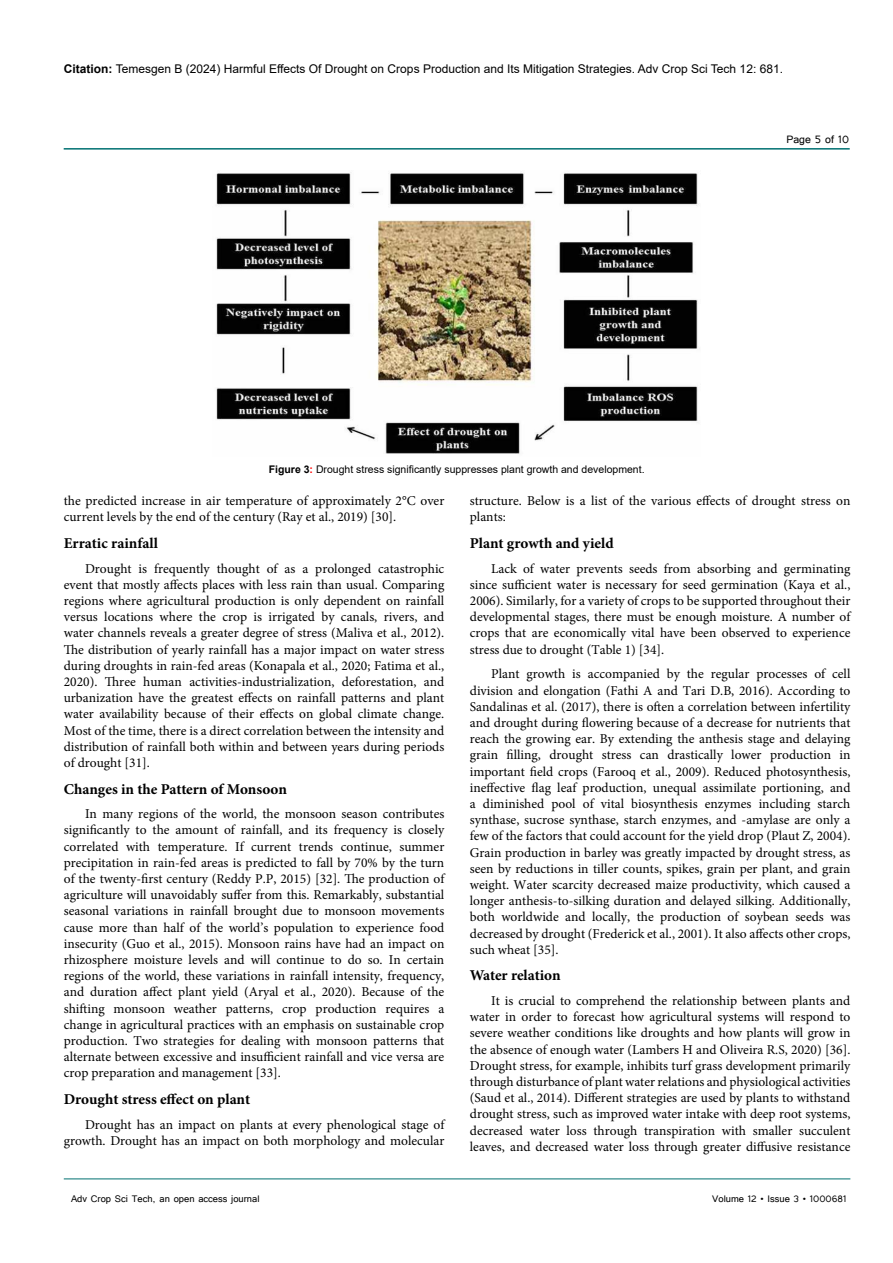
<style>
.page{position:relative;width:893px;height:1263px;background:#fff}
.page>*{position:absolute;margin:0;border:0;box-sizing:border-box;transform-origin:0 0}
.t1{font:700 15px "Minion Pro";letter-spacing:-.005em;color:#000}
.t2{font:13.5px/16.2px "Minion Pro";color:#000;text-align:justify}
.t3{font:13.5px "Tunga";color:#000}
.t4{font:12px "Arial";color:#000}
.t5{font:12px "Tunga";color:#000}
.t6{font:10.5px "Arial";color:#000}
.s1{font-weight:700}
.s2{font-weight:700;color:#f00}
</style>
<div class="page">
<hr style="left:64px;top:148px;width:786px;height:2px;background:#007071">
<hr style="left:64px;top:1179px;width:786px;height:1px;background:#007071">
<img style="left:216px;top:172px;width:484px;height:282px">
<p class="t4" style="left:64px;top:60px;width:721px"><span class="s1">Citation:</span> Temesgen B (2024) Harmful Effects Of Drought on Crops Production and Its Mitigation Strategies. Adv Crop Sci Tech 12: 681.</p>
<p class="t6" style="left:269px;top:462px;width:377px"><span class="s1">Figure 3</span><span class="s2">:</span> Drought stress significantly suppresses plant growth and development.</p>
<p class="t3" style="left:786px;top:131px;width:64px">Page 5 of 10</p>
<p class="t2" style="left:64px;top:493px;width:382px">the predicted increase in air temperature of approximately 2°C over current levels by the end of the century (Ray et al., 2019) [30].</p>
<p class="t1" style="left:64px;top:532px;width:96px">Erratic rainfall</p>
<p class="t2" style="left:64px;top:560px;width:382px;text-indent:21px">Drought is frequently thought of as a prolonged catastrophic event that mostly affects places with less rain than usual. Comparing regions where agricultural production is only dependent on rainfall versus locations where the crop is irrigated by canals, rivers, and water channels reveals a greater degree of stress (Maliva et al., 2012).<br>The distribution of yearly rainfall has a major impact on water stress during droughts in rain-fed areas (Konapala et al., 2020; Fatima et al., 2020). Three human activities-industrialization, deforestation, and urbanization have the greatest effects on rainfall patterns and plant water availability because of their effects on global climate change.<br>Most of the time, there is a direct correlation between the intensity and distribution of rainfall both within and between years during periods of drought [31].</p>
<p class="t1" style="left:64px;top:778px;width:225px">Changes in the Pattern of Monsoon</p>
<p class="t2" style="left:64px;top:806px;width:382px;text-indent:21px">In many regions of the world, the monsoon season contributes significantly to the amount of rainfall, and its frequency is closely correlated with temperature. If current trends continue, summer precipitation in rain-fed areas is predicted to fall by 70% by the turn of the twenty-first century (Reddy P.P, 2015) [32]. The production of agriculture will unavoidably suffer from this. Remarkably, substantial seasonal variations in rainfall brought due to monsoon movements cause more than half of the world’s population to experience food insecurity (Guo et al., 2015). Monsoon rains have had an impact on rhizosphere moisture levels and will continue to do so. In certain regions of the world, these variations in rainfall intensity, frequency, and duration affect plant yield (Aryal et al., 2020). Because of the shifting monsoon weather patterns, crop production requires a change in agricultural practices with an emphasis on sustainable crop production. Two strategies for dealing with monsoon patterns that alternate between excessive and insufficient rainfall and vice versa are crop preparation and management [33].</p>
<p class="t1" style="left:64px;top:1088px;width:188px">Drought stress effect on plant</p>
<p class="t2" style="left:64px;top:1116px;width:382px;text-align:right">Drought has an impact on plants at every phenological stage of growth. Drought has an impact on both morphology and molecular</p>
<p class="t2" style="left:470px;top:493px;width:382px">structure. Below is a list of the various effects of drought stress on plants:</p>
<p class="t1" style="left:470px;top:532px;width:145px">Plant growth and yield</p>
<p class="t2" style="left:470px;top:560px;width:382px;text-indent:21px">Lack of water prevents seeds from absorbing and germinating since sufficient water is necessary for seed germination (Kaya et al., 2006). Similarly, for a variety of crops to be supported throughout their developmental stages, there must be enough moisture. A number of crops that are economically vital have been observed to experience stress due to drought (Table 1) [34].</p>
<p class="t2" style="left:470px;top:666px;width:382px;text-indent:21px">Plant growth is accompanied by the regular processes of cell division and elongation (Fathi A and Tari D.B, 2016). According to Sandalinas et al. (2017), there is often a correlation between infertility and drought during flowering because of a decrease for nutrients that reach the growing ear. By extending the anthesis stage and delaying grain filling, drought stress can drastically lower production in important field crops (Farooq et al., 2009). Reduced photosynthesis, ineffective flag leaf production, unequal assimilate portioning, and a diminished pool of vital biosynthesis enzymes including starch synthase, sucrose synthase, starch enzymes, and -amylase are only a few of the factors that could account for the yield drop (Plaut Z, 2004).<br>Grain production in barley was greatly impacted by drought stress, as seen by reductions in tiller counts, spikes, grain per plant, and grain weight. Water scarcity decreased maize productivity, which caused a longer anthesis-to-silking duration and delayed silking. Additionally, both worldwide and locally, the production of soybean seeds was decreased by drought (Frederick et al., 2001). It also affects other crops, such wheat [35].</p>
<p class="t1" style="left:470px;top:965px;width:92px">Water relation</p>
<p class="t2" style="left:470px;top:992px;width:382px;text-indent:21px">It is crucial to comprehend the relationship between plants and water in order to forecast how agricultural systems will respond to severe weather conditions like droughts and how plants will grow in the absence of enough water (Lambers H and Oliveira R.S, 2020) [36].<br>Drought stress, for example, inhibits turf grass development primarily through disturbance of plant water relations and physiological activities (Saud et al., 2014). Different strategies are used by plants to withstand drought stress, such as improved water intake with deep root systems, decreased water loss through transpiration with smaller succulent leaves, and decreased water loss through greater diffusive resistance</p>
<p class="t5" style="left:71px;top:1190px;width:190px">Adv Crop Sci Tech, an open access journal</p>
<p class="t5" style="left:712px;top:1190px;width:136px">Volume 12 • Issue 3 • 1000681</p>
</div>
